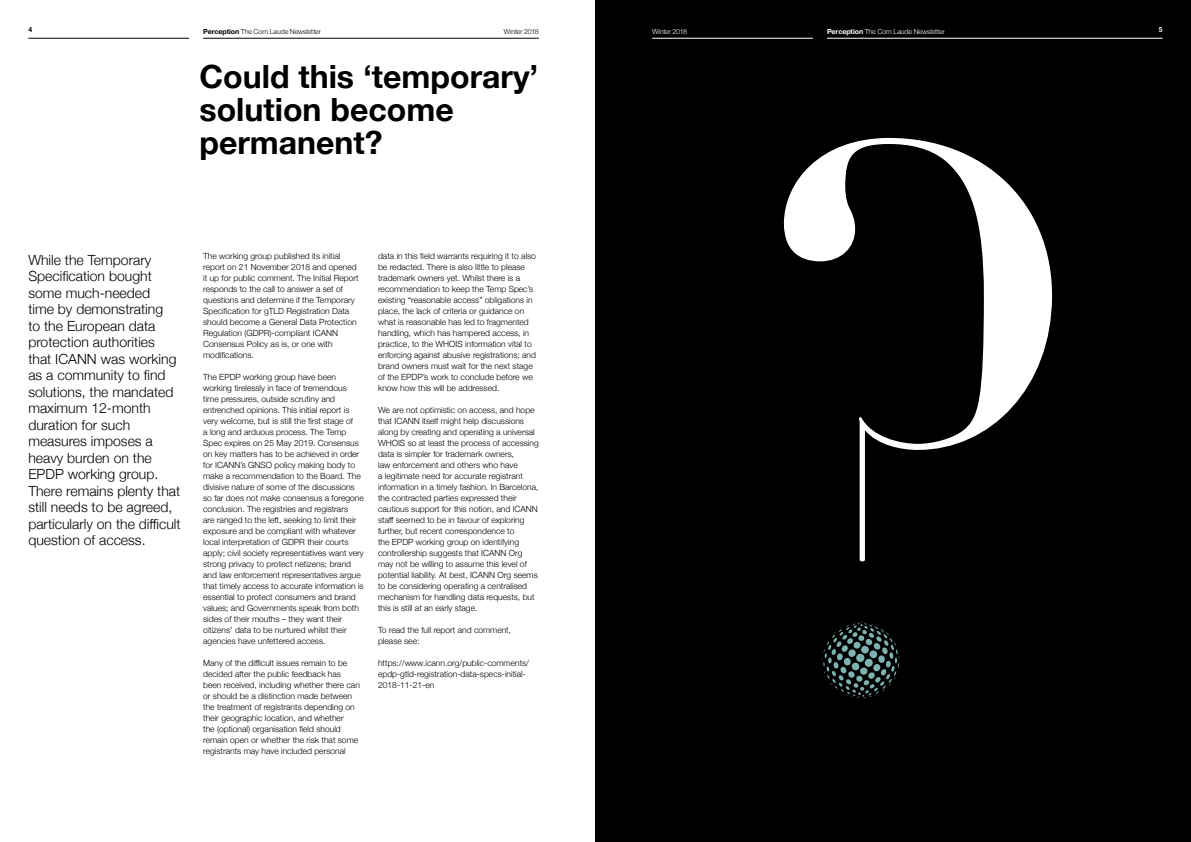
<style>
.page{position:relative;width:1191px;height:842px;background:#fff}
.page>*{position:absolute;margin:0;border:0;box-sizing:border-box;transform-origin:0 0}
.t1{font:700 32px/33px "Helvetica Neue";color:#000}
.t2{font:300 14px/16.5px "Helvetica Neue";color:#000}
.t3{font:300 8.5px/11px "Helvetica Neue";color:#000}
.t4{font:300 7px "Helvetica Neue";letter-spacing:-.01em;color:#000}
.t5{font:300 7px "Helvetica Neue";letter-spacing:-.01em;color:#fff}
.t6{font:700 7px "Helvetica";color:#000}
.t7{font:700 7px "Helvetica";color:#fff}
.s1{font-weight:700}
</style>
<div class="page">
<div style="left:595px;top:0;width:596px;height:842px;background:#000"></div>
<svg style="left:822px;top:622px;width:77px;height:77px"></svg>
<svg style="left:784px;top:138px;width:268px;height:424px"></svg>
<hr style="left:203px;top:38px;width:336px;height:1px;background:#000">
<hr style="left:28px;top:38px;width:161px;height:1px;background:#000">
<hr style="left:827px;top:38px;width:335px;height:1px;background:#fff">
<hr style="left:652px;top:38px;width:161px;height:1px;background:#fff">
<p class="t6" style="left:28px;top:25px;width:5px">4</p>
<p class="t4" style="left:203px;top:26px;width:119px"><span class="s1">Perception</span> The Com Laude Newsletter</p>
<p class="t4" style="left:504px;top:26px;width:36px">Winter 2018</p>
<p class="t5" style="left:652px;top:26px;width:36px">Winter 2018</p>
<p class="t5" style="left:827px;top:26px;width:119px"><span class="s1">Perception</span> The Com Laude Newsletter</p>
<p class="t7" style="left:1158px;top:25px;width:5px">5</p>
<h1 class="t1" style="left:199px;top:61px;width:340px">Could this ‘temporary’ solution become permanent?</h1>
<p class="t2" style="left:28px;top:250px;width:154px">While the Temporary<br>Specification bought some much-needed<br>time by demonstrating<br>to the European data protection authorities that ICANN was working as a community to find solutions, the mandated maximum 12-month duration for such measures imposes a heavy burden on the<br>EPDP working group.<br>There remains plenty that still needs to be agreed, particularly on the difficult question of access.</p>
<p class="t3" style="left:203px;top:250px;width:157px">The working group published its initial report on 21 November 2018 and opened it up for public comment. The Initial Report responds to the call to answer a set of questions and determine if the Temporary Specification for gTLD Registration Data should become a General Data Protection Regulation (GDPR)-compliant ICANN Consensus Policy as is, or one with modifications.</p>
<p class="t3" style="left:203px;top:371px;width:162px">The EPDP working group have been working tirelessly in face of tremendous time pressures, outside scrutiny and entrenched opinions. This initial report is very welcome, but is still the first stage of<br>a long and arduous process. The Temp Spec expires on 25 May 2019. Consensus on key matters has to be achieved in order for ICANN’s GNSO policy making body to make a recommendation to the Board. The divisive nature of some of the discussions so far does not make consensus a foregone conclusion. The registries and registrars<br>are ranged to the left, seeking to limit their exposure and be compliant with whatever local interpretation of GDPR their courts apply; civil society representatives want very strong privacy to protect netizens; brand and law enforcement representatives argue that timely access to accurate information is essential to protect consumers and brand values; and Governments speak from both sides of their mouths – they want their citizens’ data to be nurtured whilst their agencies have unfettered access.</p>
<p class="t3" style="left:203px;top:657px;width:158px">Many of the difficult issues remain to be decided after the public feedback has been received, including whether there can or should be a distinction made between the treatment of registrants depending on their geographic location, and whether<br>the (optional) organisation field should remain open or whether the risk that some registrants may have included personal</p>
<p class="t3" style="left:378px;top:250px;width:159px">data in this field warrants requiring it to also be redacted. There is also little to please trademark owners yet. Whilst there is a recommendation to keep the Temp Spec’s existing “reasonable access” obligations in place, the lack of criteria or guidance on what is reasonable has led to fragmented handling, which has hampered access, in practice, to the WHOIS information vital to enforcing against abusive registrations; and brand owners must wait for the next stage of the EPDP’s work to conclude before we know how this will be addressed.</p>
<p class="t3" style="left:378px;top:404px;width:162px">We are not optimistic on access, and hope that ICANN itself might help discussions along by creating and operating a universal WHOIS so at least the process of accessing data is simpler for trademark owners,<br>law enforcement and others who have<br>a legitimate need for accurate registrant information in a timely fashion. In Barcelona, the contracted parties expressed their cautious support for this notion, and ICANN staff seemed to be in favour of exploring further, but recent correspondence to<br>the EPDP working group on identifying controllership suggests that ICANN Org may not be willing to assume this level of potential liability. At best, ICANN Org seems to be considering operating a centralised mechanism for handling data requests, but this is still at an early stage.</p>
<p class="t3" style="left:378px;top:624px;width:135px">To read the full report and comment, please see:</p>
<p class="t3" style="left:378px;top:657px;width:152px">https://www.icann.org/public-comments/ epdp-gtld-registration-data-specs-initial-<br>2018-11-21-en</p>
</div>
